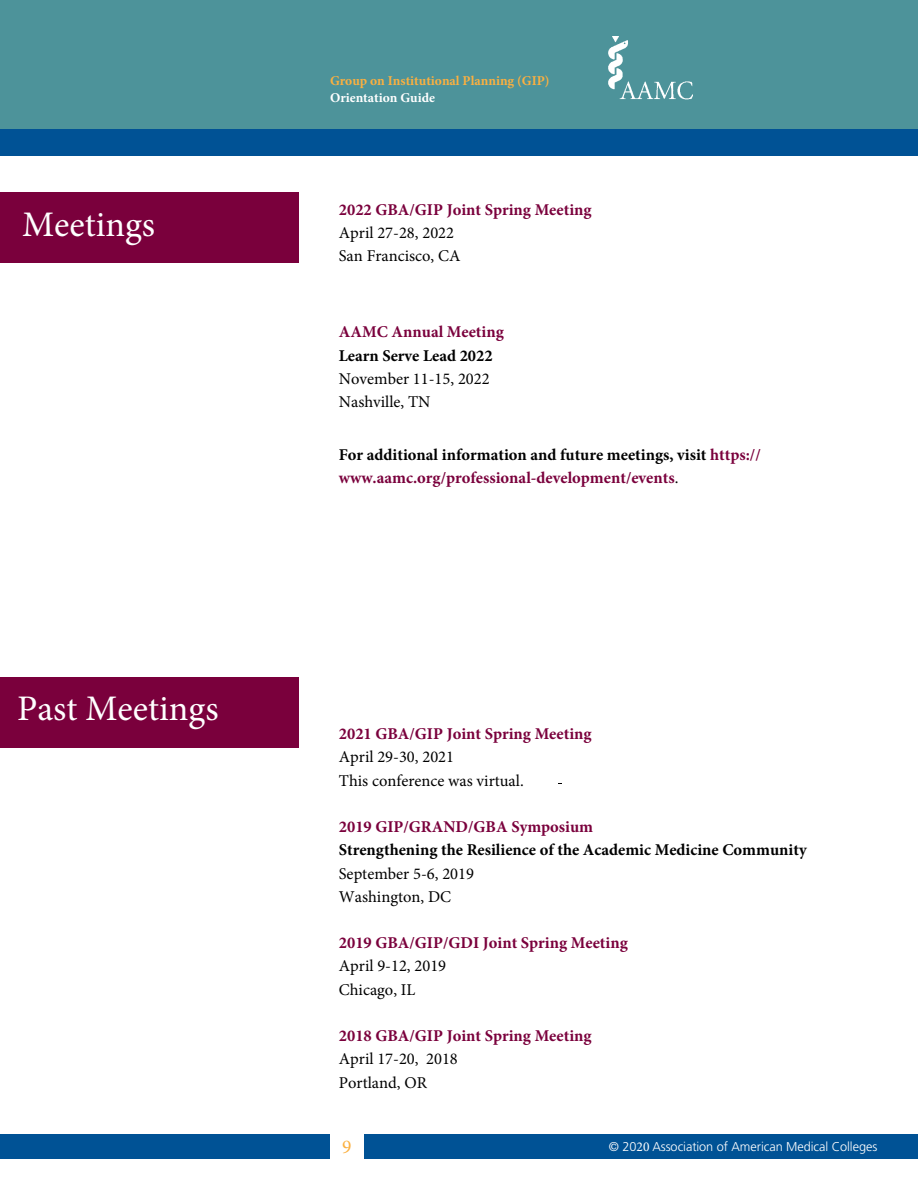
<style>
.page{position:relative;width:918px;height:1188px;background:#fff}
.page>*{position:absolute;margin:0;border:0;box-sizing:border-box;transform-origin:0 0}
.t1{font:36px "Minion Pro";color:#fff}
.t2{font:19.5px "Minion Pro";color:#fbb040}
.t3{font:700 16.5px/23px "Minion Pro";color:#7a003c}
.t4{font:16.5px/23.1px "Minion Pro";color:#000}
.t5{font:700 16.5px "Minion Pro";color:#000}
.t6{font:700 13.5px "Minion Pro";color:#fbb040}
.t7{font:700 13.5px "Minion Pro";color:#fff}
.t8{font:300 12.75px "Frutiger";letter-spacing:-.005em;color:#fff}
.s1{color:#000}
.s2{font-weight:400;color:#000}
.s3{font-family:"Minion Pro";font-weight:400;font-size:13.5px}
</style>
<div class="page">
<div style="left:0;top:0;width:918px;height:156px;background:#4d939a"></div>
<img style="left:608px;top:37px;width:85px;height:63px">
<div style="left:0;top:129px;width:918px;height:27px;background:#005295"></div>
<div style="left:364px;top:1134px;width:554px;height:25px;background:#005295"></div>
<div style="left:0;top:1134px;width:330px;height:25px;background:#005295"></div>
<div style="left:0;top:192px;width:298px;height:71px;background:#7a003c"></div>
<div style="left:0;top:677px;width:298px;height:70px;background:#7a003c"></div>
<h1 class="t1" style="left:22px;top:201px;width:135px">Meetings</h1>
<h1 class="t1" style="left:17px;top:685px;width:203px">Past Meetings</h1>
<p class="t6" style="left:330px;top:72px;width:221px">Group on Institutional Planning (GIP)</p>
<p class="t7" style="left:330px;top:88px;width:106px">Orientation Guide</p>
<p class="t3" style="left:339px;top:198px;width:254px">2022 GBA/GIP Joint Spring Meeting</p>
<p class="t4" style="left:339px;top:221px;width:123px">April 27-28, 2022<br>San Francisco, CA</p>
<p class="t3" style="left:339px;top:321px;width:167px">AAMC Annual Meeting</p>
<p class="t5" style="left:339px;top:344px;width:155px">Learn Serve Lead 2022</p>
<p class="t4" style="left:339px;top:367px;width:152px">November 11-15, 2022<br>Nashville, TN</p>
<p class="t3" style="left:339px;top:443px;width:423px"><span class="s1">For additional information and future meetings, visit</span> https:// www.aamc.org/professional-development/events<span class="s2">.</span></p>
<p class="t3" style="left:339px;top:722px;width:254px">2021 GBA/GIP Joint Spring Meeting</p>
<p class="t4" style="left:339px;top:746px;width:186px">April 29-30, 2021<br>This conference was virtual.</p>
<p class="t3" style="left:339px;top:815px;width:256px">2019 GIP/GRAND/GBA Symposium</p>
<p class="t5" style="left:339px;top:839px;width:469px">Strengthening the Resilience of the Academic Medicine Community</p>
<p class="t4" style="left:339px;top:862px;width:137px">September 5-6, 2019<br>Washington, DC</p>
<p class="t3" style="left:339px;top:931px;width:291px">2019 GBA/GIP/GDI Joint Spring Meeting</p>
<p class="t4" style="left:339px;top:955px;width:109px">April 9-12, 2019<br>Chicago, IL</p>
<p class="t3" style="left:339px;top:1024px;width:254px">2018 GBA/GIP Joint Spring Meeting</p>
<p class="t4" style="left:339px;top:1048px;width:120px">April 17-20, 2018<br>Portland, OR</p>
<p class="t2" style="left:342px;top:1133px;width:11px">9</p>
<p class="t8" style="left:609px;top:1140px;width:270px">© 20<span class="s3">20</span> Association of American Medical Colleges</p>
</div>
